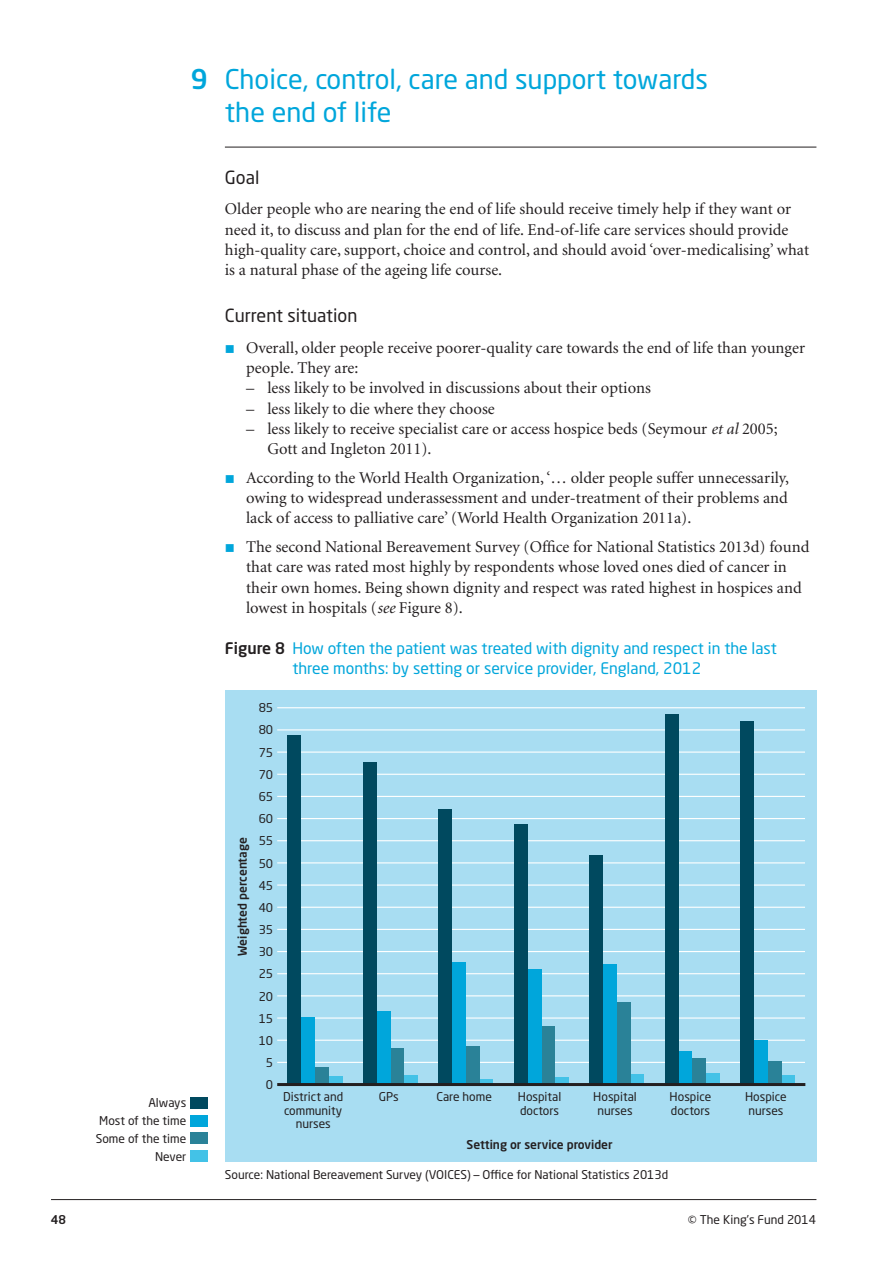
<style>
.page{position:relative;width:893px;height:1263px;background:#fff}
.page>*{position:absolute;margin:0;border:0;box-sizing:border-box;transform-origin:0 0}
.New_section_head{font:27px/33px "Neo Sans Std";color:#00a6db}
.Headings__A_head{font:500 27px "Neo Sans Std";color:#00a6db}
.Headings__B_Head{font:18px "Neo Sans Std";color:#231f20}
.Headings__B_head_aft{font:18px "Neo Sans Std";color:#231f20}
.Text__Body_text_bull{font:16.5px/20.2px "Minion";color:#231f20}
.Text__Body_copy{font:16.5px/20.2px "Minion";color:#231f20}
.Headings___table_hea{font:15.75px/20.2px "Neo Sans Std";color:#00a6db;text-align:center}
.Labels{font:12px/13.5px "Neo Sans Std";color:#231f20}
.Labels-2{font:500 12px "Neo Sans Std";color:#231f20}
.s1{color:#00a6db}
.s2{font-style:italic}
.s3{font-weight:500;color:#231f20}
</style>
<div class="page">
<div style="left:225px;top:690px;width:591px;height:471px;background:#a8ddf2"></div>
<div style="left:191px;top:1115px;width:17px;height:11px;background:#00a6db"></div>
<div style="left:191px;top:1097px;width:17px;height:11px;background:#00495f"></div>
<div style="left:191px;top:1150px;width:17px;height:12px;background:#43c2e7"></div>
<div style="left:191px;top:1132px;width:17px;height:12px;background:#2a8298"></div>
<hr style="left:277px;top:729px;width:528px;height:1px;background:#fff">
<hr style="left:277px;top:796px;width:528px;height:1px;background:#fff">
<hr style="left:277px;top:884px;width:528px;height:2px;background:#fff">
<hr style="left:277px;top:973px;width:528px;height:1px;background:#fff">
<hr style="left:277px;top:1062px;width:528px;height:1px;background:#fff">
<hr style="left:277px;top:707px;width:528px;height:1px;background:#fff">
<hr style="left:277px;top:751px;width:528px;height:2px;background:#fff">
<hr style="left:277px;top:840px;width:528px;height:1px;background:#fff">
<hr style="left:277px;top:929px;width:528px;height:1px;background:#fff">
<hr style="left:277px;top:1017px;width:528px;height:1px;background:#fff">
<hr style="left:277px;top:774px;width:528px;height:1px;background:#fff">
<hr style="left:277px;top:862px;width:528px;height:1px;background:#fff">
<hr style="left:277px;top:951px;width:528px;height:1px;background:#fff">
<hr style="left:277px;top:1040px;width:528px;height:1px;background:#fff">
<hr style="left:277px;top:818px;width:528px;height:1px;background:#fff">
<hr style="left:277px;top:907px;width:528px;height:1px;background:#fff">
<hr style="left:277px;top:995px;width:528px;height:1px;background:#fff">
<div style="left:329px;top:1076px;width:13px;height:8px;background:#43c2e7"></div>
<div style="left:315px;top:1067px;width:14px;height:17px;background:#2a8298"></div>
<div style="left:301px;top:1017px;width:14px;height:67px;background:#00a6db"></div>
<div style="left:287px;top:735px;width:14px;height:349px;background:#00495f"></div>
<div style="left:404px;top:1075px;width:14px;height:9px;background:#43c2e7"></div>
<div style="left:390px;top:1048px;width:14px;height:36px;background:#2a8298"></div>
<div style="left:377px;top:1011px;width:13px;height:73px;background:#00a6db"></div>
<div style="left:363px;top:762px;width:14px;height:322px;background:#00495f"></div>
<div style="left:480px;top:1079px;width:13px;height:5px;background:#43c2e7"></div>
<div style="left:466px;top:1046px;width:14px;height:38px;background:#2a8298"></div>
<div style="left:452px;top:962px;width:14px;height:122px;background:#00a6db"></div>
<div style="left:438px;top:809px;width:14px;height:275px;background:#00495f"></div>
<div style="left:555px;top:1077px;width:14px;height:7px;background:#43c2e7"></div>
<div style="left:541px;top:1026px;width:14px;height:58px;background:#2a8298"></div>
<div style="left:528px;top:969px;width:13px;height:115px;background:#00a6db"></div>
<div style="left:514px;top:824px;width:14px;height:260px;background:#00495f"></div>
<div style="left:630px;top:1074px;width:14px;height:10px;background:#43c2e7"></div>
<div style="left:617px;top:1002px;width:13px;height:82px;background:#2a8298"></div>
<div style="left:603px;top:964px;width:14px;height:120px;background:#00a6db"></div>
<div style="left:589px;top:855px;width:14px;height:229px;background:#00495f"></div>
<div style="left:706px;top:1073px;width:14px;height:11px;background:#43c2e7"></div>
<div style="left:692px;top:1058px;width:14px;height:26px;background:#2a8298"></div>
<div style="left:678px;top:1051px;width:14px;height:33px;background:#00a6db"></div>
<div style="left:665px;top:714px;width:13px;height:370px;background:#00495f"></div>
<div style="left:781px;top:1075px;width:14px;height:9px;background:#43c2e7"></div>
<div style="left:768px;top:1061px;width:13px;height:23px;background:#2a8298"></div>
<div style="left:754px;top:1040px;width:14px;height:44px;background:#00a6db"></div>
<div style="left:740px;top:721px;width:14px;height:363px;background:#00495f"></div>
<hr style="left:277px;top:1083px;width:528px;height:3px;background:#231f20">
<hr style="left:225px;top:147px;width:591px;height:1px;background:#231f20">
<hr style="left:51px;top:1199px;width:765px;height:1px;background:#231f20">
<p class="Headings__A_head" style="left:191px;top:62px;width:19px">9</p>
<p class="New_section_head" style="left:225px;top:63px;width:485px">Choice, control, care and support towards the end of life</p>
<p class="Labels" style="left:148px;top:1096px;width:39px">Always</p>
<p class="Labels" style="left:99px;top:1114px;width:89px">Most of the time</p>
<p class="Labels" style="left:96px;top:1131px;width:92px">Some of the time</p>
<p class="Labels" style="left:155px;top:1149px;width:33px">Never</p>
<p class="Headings__B_head_aft" style="left:225px;top:166px;width:36px">Goal</p>
<p class="Text__Body_copy" style="left:225px;top:199px;width:586px">Older people who are nearing the end of life should receive timely help if they want or need it, to discuss and plan for the end of life. End-of-life care services should provide high-quality care, support, choice and control, and should avoid ‘over-medicalising’ what is a natural phase of the ageing life course.</p>
<p class="Headings__B_Head" style="left:225px;top:305px;width:134px">Current situation</p>
<p class="Text__Body_text_bull" style="left:246px;top:338px;width:560px;text-indent:-21px"><span class="s1">■</span> Overall, older people receive poorer-quality care towards the end of life than younger people. They are:</p>
<p class="Text__Body_text_bull" style="left:246px;top:378px;width:406px">– less likely to be involved in discussions about their options</p>
<p class="Text__Body_text_bull" style="left:246px;top:399px;width:250px">– less likely to die where they choose</p>
<p class="Text__Body_text_bull" style="left:267px;top:419px;width:512px;text-indent:-21px">– less likely to receive specialist care or access hospice beds (Seymour <span class="s2">et al</span> 2005;<br>Gott and Ingleton 2011).</p>
<p class="Text__Body_text_bull" style="left:246px;top:468px;width:545px;text-align:justify;text-indent:-21px"><span class="s1">■</span> According to the World Health Organization, ‘… older people suffer unnecessarily, owing to widespread underassessment and under-treatment of their problems and lack of access to palliative care’ (World Health Organization 2011a).</p>
<p class="Text__Body_text_bull" style="left:246px;top:537px;width:565px;text-indent:-21px"><span class="s1">■</span> The second National Bereavement Survey (Office for National Statistics 2013d) found that care was rated most highly by respondents whose loved ones died of cancer in their own homes. Being shown dignity and respect was rated highest in hospices and lowest in hospitals (<span class="s2">see</span> Figure 8).</p>
<p class="Headings___table_hea" style="left:225px;top:638px;width:553px"><span class="s3">Figure 8</span> How often the patient was treated with dignity and respect in the last three months: by setting or service provider, England, 2012</p>
<p class="Labels-2" style="left:235px;top:955px;width:120px;rotate:-90deg">Weighted percentage</p>
<p class="Labels" style="left:259px;top:701px;width:16px">85</p>
<p class="Labels" style="left:259px;top:723px;width:16px">80</p>
<p class="Labels" style="left:259px;top:745px;width:16px">75</p>
<p class="Labels" style="left:259px;top:767px;width:16px">70</p>
<p class="Labels" style="left:259px;top:790px;width:16px">65</p>
<p class="Labels" style="left:259px;top:812px;width:16px">60</p>
<p class="Labels" style="left:259px;top:834px;width:16px">55</p>
<p class="Labels" style="left:259px;top:856px;width:16px">50</p>
<p class="Labels" style="left:259px;top:878px;width:16px">45</p>
<p class="Labels" style="left:259px;top:900px;width:16px">40</p>
<p class="Labels" style="left:259px;top:923px;width:16px">35</p>
<p class="Labels" style="left:259px;top:945px;width:16px">30</p>
<p class="Labels" style="left:259px;top:967px;width:16px">25</p>
<p class="Labels" style="left:259px;top:989px;width:16px">20</p>
<p class="Labels" style="left:259px;top:1011px;width:16px">15</p>
<p class="Labels" style="left:259px;top:1033px;width:16px">10</p>
<p class="Labels" style="left:266px;top:1056px;width:9px">5</p>
<p class="Labels" style="left:266px;top:1078px;width:9px">0</p>
<p class="Labels" style="left:283px;top:1090px;width:62px;text-align:center">District and community nurses</p>
<p class="Labels" style="left:379px;top:1090px;width:22px">GPs</p>
<p class="Labels" style="left:436px;top:1090px;width:57px">Care home</p>
<p class="Labels" style="left:518px;top:1090px;width:45px">Hospital doctors</p>
<p class="Labels" style="left:593px;top:1090px;width:45px;text-align:center">Hospital nurses</p>
<p class="Labels" style="left:670px;top:1090px;width:43px">Hospice doctors</p>
<p class="Labels" style="left:745px;top:1090px;width:43px">Hospice nurses</p>
<p class="Labels-2" style="left:466px;top:1136px;width:148px">Setting or service provider</p>
<p class="Labels" style="left:225px;top:1168px;width:445px">Source: National Bereavement Survey (VOICES) – Office for National Statistics 2013d</p>
<p class="Labels-2" style="left:51px;top:1212px;width:17px">48</p>
<p class="Labels" style="left:688px;top:1213px;width:130px">© The King’s Fund 2014</p>
</div>
